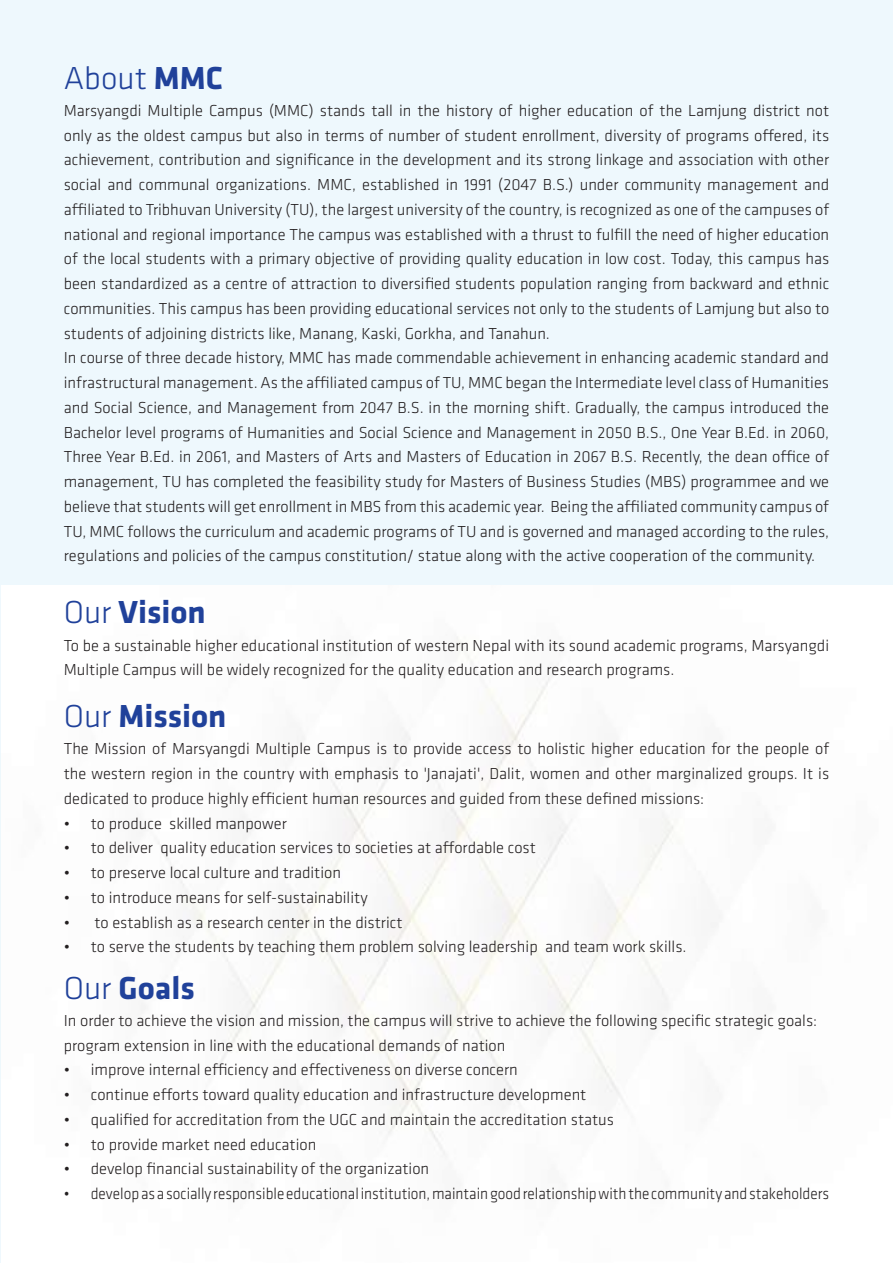
<style>
.page{position:relative;width:893px;height:1263px;background:#fff}
.page>*{position:absolute;margin:0;border:0;box-sizing:border-box;transform-origin:0 0}
.t1{font:700 33px "Klavika";color:#20419a}
.t2{font:300 33px "Klavika";color:#20419a}
.t3{font:300 16.5px/24.8px "Klavika";color:#231f20}
.t4{font:300 16.5px "Klavika";color:#231f20;scale:.93 1}
.s1{font-weight:700}
.s2{font-weight:300}
</style>
<div class="page">
<img style="left:0;top:584px;width:893px;height:679px">
<div style="left:0;top:0;width:893px;height:584px;background:#eef8fd"></div>
<h1 class="t2" style="left:64px;top:60px;width:161px">About <span class="s1">MMC</span></h1>
<p class="t3" style="left:64px;top:98px;width:767px">Marsyangdi Multiple Campus (MMC) stands tall in the history of higher education of the Lamjung district not only as the oldest campus but also in terms of number of student enrollment, diversity of programs offered, its achievement, contribution and significance in the development and its strong linkage and association with other social and communal organizations. MMC, established in 1991 (2047 B.S.) under community management and affiliated to Tribhuvan University (TU), the largest university of the country, is recognized as one of the campuses of national and regional importance The campus was established with a thrust to fulfill the need of higher education of the local students with a primary objective of providing quality education in low cost. Today, this campus has been standardized as a centre of attraction to diversified students population ranging from backward and ethnic communities. This campus has been providing educational services not only to the students of Lamjung but also to students of adjoining districts like, Manang, Kaski, Gorkha, and Tanahun.<br>In course of three decade history, MMC has made commendable achievement in enhancing academic standard and infrastructural management. As the affiliated campus of TU, MMC began the Intermediate level class of Humanities and Social Science, and Management from 2047 B.S. in the morning shift. Gradually, the campus introduced the Bachelor level programs of Humanities and Social Science and Management in 2050 B.S., One Year B.Ed. in 2060, Three Year B.Ed. in 2061, and Masters of Arts and Masters of Education in 2067 B.S. Recently, the dean office of management, TU has completed the feasibility study for Masters of Business Studies (MBS) programmee and we believe that students will get enrollment in MBS from this academic year. Being the affiliated community campus of TU, MMC follows the curriculum and academic programs of TU and is governed and managed according to the rules, regulations and policies of the campus constitution/ statue along with the active cooperation of the community.</p>
<h1 class="t1" style="left:64px;top:594px;width:143px"><span class="s2">Our</span> Vision</h1>
<p class="t3" style="left:64px;top:633px;width:767px">To be a sustainable higher educational institution of western Nepal with its sound academic programs, Marsyangdi<br>Multiple Campus will be widely recognized for the quality education and research programs.</p>
<h1 class="t1" style="left:64px;top:698px;width:164px"><span class="s2">Our</span> Mission</h1>
<p class="t3" style="left:64px;top:737px;width:767px;text-align:justify">The Mission of Marsyangdi Multiple Campus is to provide access to holistic higher education for the people of the western region in the country with emphasis to 'Janajati', Dalit, women and other marginalized groups. It is dedicated to produce highly efficient human resources and guided from these defined missions:</p>
<p class="t3" style="left:64px;top:811px;width:225px">• to produce skilled manpower</p>
<p class="t3" style="left:64px;top:836px;width:474px">• to deliver quality education services to societies at affordable cost</p>
<p class="t3" style="left:64px;top:860px;width:279px">• to preserve local culture and tradition</p>
<p class="t3" style="left:64px;top:885px;width:305px">• to introduce means for self-sustainability</p>
<p class="t3" style="left:64px;top:910px;width:340px">• to establish as a research center in the district</p>
<p class="t3" style="left:64px;top:935px;width:624px">• to serve the students by teaching them problem solving leadership and team work skills.</p>
<h1 class="t1" style="left:64px;top:970px;width:132px"><span class="s2">Our</span> Goals</h1>
<p class="t3" style="left:64px;top:1008px;width:755px">In order to achieve the vision and mission, the campus will strive to achieve the following specific strategic goals: program extension in line with the educational demands of nation</p>
<p class="t3" style="left:64px;top:1058px;width:456px">• improve internal efficiency and effectiveness on diverse concern</p>
<p class="t3" style="left:64px;top:1082px;width:524px">• continue efforts toward quality education and infrastructure development</p>
<p class="t3" style="left:64px;top:1107px;width:552px">• qualified for accreditation from the UGC and maintain the accreditation status</p>
<p class="t3" style="left:64px;top:1132px;width:254px">• to provide market need education</p>
<p class="t3" style="left:64px;top:1157px;width:367px">• develop financial sustainability of the organization</p>
<p class="t4" style="left:64px;top:1184px;width:824px">• develop as a socially responsible educational institution, maintain good relationship with the community and stakeholders</p>
</div>
